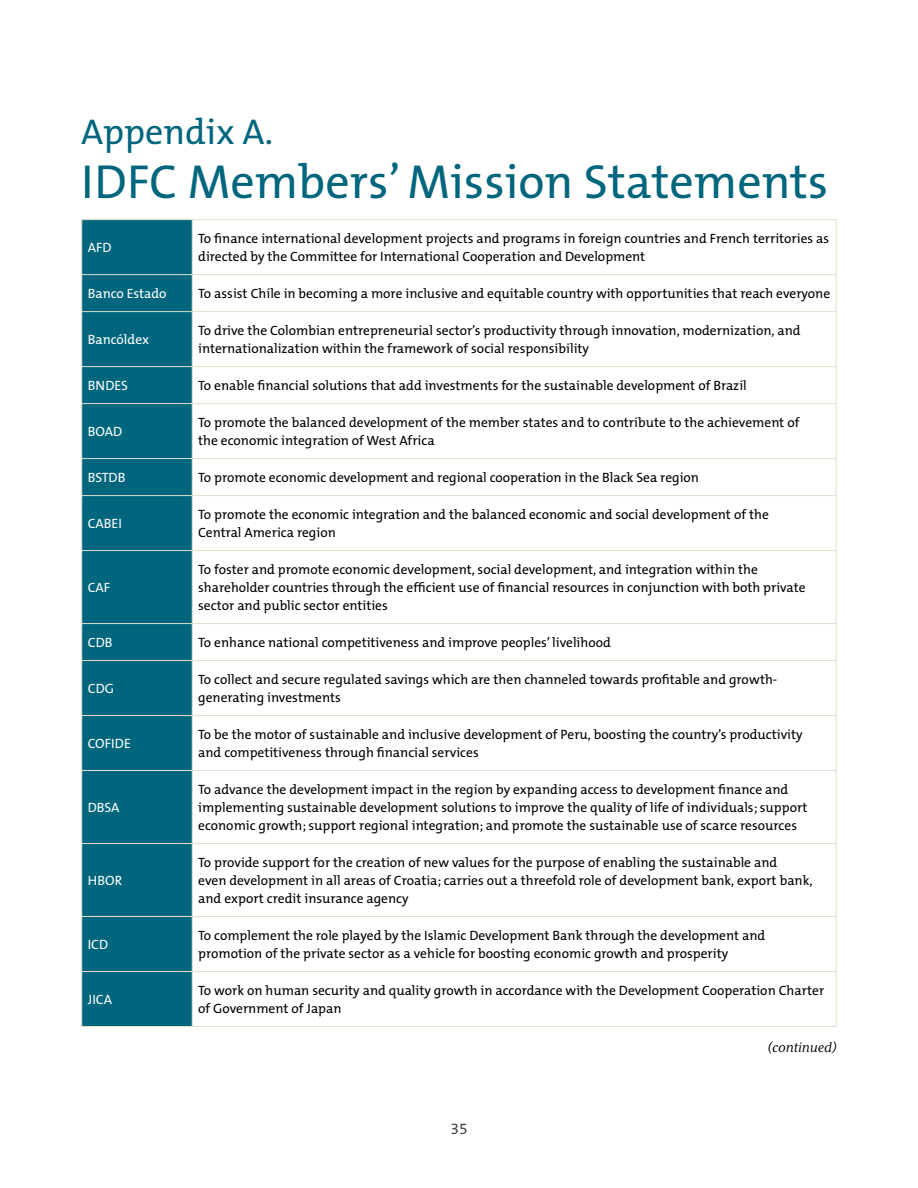
<style>
.page{position:relative;width:918px;height:1188px;background:#fff}
.page>*{position:absolute;margin:0;border:0;box-sizing:border-box;transform-origin:0 0}
.Chapter{font:48px "The Mix B5 Plain";color:#00667d}
.Chapter-2{font:36px "The Mix B5 Plain";color:#00667d}
.t1{font:italic 15.75px "Mrs Eaves XL Serif OT";color:#000}
.t2{font:15.75px "The Mix B5 Plain";color:#4e4540}
.table_text{font:13.5px/18px "The Mix B5 Plain";color:#000}
.table_text_white{font:13.5px "The Mix B5 Plain";color:#fff}
</style>
<div class="page">
<div style="left:82px;top:220px;width:110px;height:806px;background:#00667d"></div>
<hr style="left:81px;top:219px;width:111px;height:1px;background:#e2ddcb">
<hr style="left:81px;top:220px;width:1px;height:54px;background:#e2ddcb">
<hr style="left:192px;top:219px;width:645px;height:1px;background:#e2ddcb">
<hr style="left:192px;top:220px;width:1px;height:54px;background:#e2ddcb">
<hr style="left:836px;top:220px;width:1px;height:54px;background:#e2ddcb">
<hr style="left:81px;top:274px;width:111px;height:1px;background:#e2ddcb">
<hr style="left:81px;top:275px;width:1px;height:36px;background:#e2ddcb">
<hr style="left:192px;top:274px;width:645px;height:1px;background:#e2ddcb">
<hr style="left:192px;top:275px;width:1px;height:36px;background:#e2ddcb">
<hr style="left:836px;top:275px;width:1px;height:36px;background:#e2ddcb">
<hr style="left:81px;top:311px;width:111px;height:1px;background:#e2ddcb">
<hr style="left:81px;top:312px;width:1px;height:54px;background:#e2ddcb">
<hr style="left:192px;top:311px;width:645px;height:1px;background:#e2ddcb">
<hr style="left:192px;top:312px;width:1px;height:54px;background:#e2ddcb">
<hr style="left:836px;top:312px;width:1px;height:54px;background:#e2ddcb">
<hr style="left:81px;top:366px;width:111px;height:1px;background:#e2ddcb">
<hr style="left:81px;top:367px;width:1px;height:36px;background:#e2ddcb">
<hr style="left:192px;top:366px;width:645px;height:1px;background:#e2ddcb">
<hr style="left:192px;top:367px;width:1px;height:36px;background:#e2ddcb">
<hr style="left:836px;top:367px;width:1px;height:36px;background:#e2ddcb">
<hr style="left:81px;top:403px;width:111px;height:1px;background:#e2ddcb">
<hr style="left:81px;top:404px;width:1px;height:54px;background:#e2ddcb">
<hr style="left:192px;top:403px;width:645px;height:1px;background:#e2ddcb">
<hr style="left:192px;top:404px;width:1px;height:54px;background:#e2ddcb">
<hr style="left:836px;top:404px;width:1px;height:54px;background:#e2ddcb">
<hr style="left:81px;top:458px;width:111px;height:1px;background:#e2ddcb">
<hr style="left:81px;top:459px;width:1px;height:36px;background:#e2ddcb">
<hr style="left:192px;top:458px;width:645px;height:1px;background:#e2ddcb">
<hr style="left:192px;top:459px;width:1px;height:36px;background:#e2ddcb">
<hr style="left:836px;top:459px;width:1px;height:36px;background:#e2ddcb">
<hr style="left:81px;top:495px;width:111px;height:1px;background:#e2ddcb">
<hr style="left:81px;top:496px;width:1px;height:54px;background:#e2ddcb">
<hr style="left:192px;top:495px;width:645px;height:1px;background:#e2ddcb">
<hr style="left:192px;top:496px;width:1px;height:54px;background:#e2ddcb">
<hr style="left:836px;top:496px;width:1px;height:54px;background:#e2ddcb">
<hr style="left:81px;top:550px;width:111px;height:1px;background:#e2ddcb">
<hr style="left:81px;top:551px;width:1px;height:72px;background:#e2ddcb">
<hr style="left:192px;top:550px;width:645px;height:1px;background:#e2ddcb">
<hr style="left:192px;top:551px;width:1px;height:72px;background:#e2ddcb">
<hr style="left:836px;top:551px;width:1px;height:72px;background:#e2ddcb">
<hr style="left:81px;top:623px;width:111px;height:1px;background:#e2ddcb">
<hr style="left:81px;top:624px;width:1px;height:36px;background:#e2ddcb">
<hr style="left:192px;top:623px;width:645px;height:1px;background:#e2ddcb">
<hr style="left:192px;top:624px;width:1px;height:36px;background:#e2ddcb">
<hr style="left:836px;top:624px;width:1px;height:36px;background:#e2ddcb">
<hr style="left:81px;top:660px;width:111px;height:1px;background:#e2ddcb">
<hr style="left:81px;top:661px;width:1px;height:54px;background:#e2ddcb">
<hr style="left:192px;top:660px;width:645px;height:1px;background:#e2ddcb">
<hr style="left:192px;top:661px;width:1px;height:54px;background:#e2ddcb">
<hr style="left:836px;top:661px;width:1px;height:54px;background:#e2ddcb">
<hr style="left:81px;top:715px;width:111px;height:1px;background:#e2ddcb">
<hr style="left:81px;top:716px;width:1px;height:54px;background:#e2ddcb">
<hr style="left:192px;top:715px;width:645px;height:1px;background:#e2ddcb">
<hr style="left:192px;top:716px;width:1px;height:54px;background:#e2ddcb">
<hr style="left:836px;top:716px;width:1px;height:54px;background:#e2ddcb">
<hr style="left:81px;top:770px;width:111px;height:1px;background:#e2ddcb">
<hr style="left:81px;top:771px;width:1px;height:72px;background:#e2ddcb">
<hr style="left:192px;top:770px;width:645px;height:1px;background:#e2ddcb">
<hr style="left:192px;top:771px;width:1px;height:72px;background:#e2ddcb">
<hr style="left:836px;top:771px;width:1px;height:72px;background:#e2ddcb">
<hr style="left:81px;top:843px;width:111px;height:1px;background:#e2ddcb">
<hr style="left:81px;top:844px;width:1px;height:72px;background:#e2ddcb">
<hr style="left:192px;top:843px;width:645px;height:1px;background:#e2ddcb">
<hr style="left:192px;top:844px;width:1px;height:72px;background:#e2ddcb">
<hr style="left:836px;top:844px;width:1px;height:72px;background:#e2ddcb">
<hr style="left:81px;top:916px;width:111px;height:1px;background:#e2ddcb">
<hr style="left:81px;top:917px;width:1px;height:54px;background:#e2ddcb">
<hr style="left:192px;top:916px;width:645px;height:1px;background:#e2ddcb">
<hr style="left:192px;top:917px;width:1px;height:54px;background:#e2ddcb">
<hr style="left:836px;top:917px;width:1px;height:54px;background:#e2ddcb">
<hr style="left:81px;top:971px;width:111px;height:1px;background:#e2ddcb">
<hr style="left:81px;top:972px;width:1px;height:54px;background:#e2ddcb">
<hr style="left:192px;top:971px;width:645px;height:1px;background:#e2ddcb">
<hr style="left:192px;top:972px;width:1px;height:54px;background:#e2ddcb">
<hr style="left:836px;top:972px;width:1px;height:54px;background:#e2ddcb">
<hr style="left:81px;top:1026px;width:111px;height:1px;background:#e2ddcb">
<hr style="left:192px;top:1026px;width:645px;height:1px;background:#e2ddcb">
<p class="Chapter-2" style="left:81px;top:112px;width:193px">Appendix A.</p>
<p class="Chapter" style="left:81px;top:156px;width:749px">IDFC Members’ Mission Statements</p>
<p class="table_text_white" style="left:88px;top:240px;width:25px">AFD</p>
<p class="table_text" style="left:198px;top:230px;width:633px">To finance international development projects and programs in foreign countries and French territories as directed by the Committee for International Cooperation and Development</p>
<p class="table_text_white" style="left:88px;top:286px;width:80px">Banco Estado</p>
<p class="table_text" style="left:198px;top:285px;width:634px">To assist Chile in becoming a more inclusive and equitable country with opportunities that reach everyone</p>
<p class="table_text_white" style="left:88px;top:332px;width:63px">Bancóldex</p>
<p class="table_text" style="left:198px;top:322px;width:604px">To drive the Colombian entrepreneurial sector’s productivity through innovation, modernization, and internationalization within the framework of social responsibility</p>
<p class="table_text_white" style="left:88px;top:378px;width:42px">BNDES</p>
<p class="table_text" style="left:198px;top:377px;width:550px">To enable financial solutions that add investments for the sustainable development of Brazil</p>
<p class="table_text_white" style="left:88px;top:424px;width:36px">BOAD</p>
<p class="table_text" style="left:198px;top:414px;width:603px">To promote the balanced development of the member states and to contribute to the achievement of the economic integration of West Africa</p>
<p class="table_text_white" style="left:88px;top:470px;width:39px">BSTDB</p>
<p class="table_text" style="left:198px;top:469px;width:502px">To promote economic development and regional cooperation in the Black Sea region</p>
<p class="table_text_white" style="left:88px;top:516px;width:36px">CABEI</p>
<p class="table_text" style="left:198px;top:506px;width:572px">To promote the economic integration and the balanced economic and social development of the<br>Central America region</p>
<p class="table_text_white" style="left:88px;top:580px;width:24px">CAF</p>
<p class="table_text" style="left:198px;top:561px;width:609px">To foster and promote economic development, social development, and integration within the shareholder countries through the efficient use of financial resources in conjunction with both private sector and public sector entities</p>
<p class="table_text_white" style="left:88px;top:635px;width:26px">CDB</p>
<p class="table_text" style="left:198px;top:634px;width:414px">To enhance national competitiveness and improve peoples’ livelihood</p>
<p class="table_text_white" style="left:88px;top:681px;width:28px">CDG</p>
<p class="table_text" style="left:198px;top:671px;width:581px">To collect and secure regulated savings which are then channeled towards profitable and growth&shy;generating investments</p>
<p class="table_text_white" style="left:88px;top:736px;width:45px">COFIDE</p>
<p class="table_text" style="left:198px;top:726px;width:606px">To be the motor of sustainable and inclusive development of Peru, boosting the country’s productivity and competitiveness through financial services</p>
<p class="table_text_white" style="left:88px;top:800px;width:33px">DBSA</p>
<p class="table_text_white" style="left:88px;top:873px;width:36px">HBOR</p>
<p class="table_text" style="left:198px;top:781px;width:611px">To advance the development impact in the region by expanding access to development finance and implementing sustainable development solutions to improve the quality of life of individuals; support economic growth; support regional integration; and promote the sustainable use of scarce resources</p>
<p class="table_text" style="left:198px;top:854px;width:616px">To provide support for the creation of new values for the purpose of enabling the sustainable and<br>even development in all areas of Croatia; carries out a threefold role of development bank, export bank, and export credit insurance agency</p>
<p class="table_text_white" style="left:88px;top:937px;width:22px">ICD</p>
<p class="table_text" style="left:198px;top:927px;width:569px">To complement the role played by the Islamic Development Bank through the development and promotion of the private sector as a vehicle for boosting economic growth and prosperity</p>
<p class="table_text_white" style="left:88px;top:992px;width:26px">JICA</p>
<p class="table_text" style="left:198px;top:982px;width:628px">To work on human security and quality growth in accordance with the Development Cooperation Charter of Government of Japan</p>
<p class="t1" style="left:767px;top:1039px;width:71px">(continued)</p>
<p class="t2" style="left:450px;top:1120px;width:19px">35</p>
</div>
